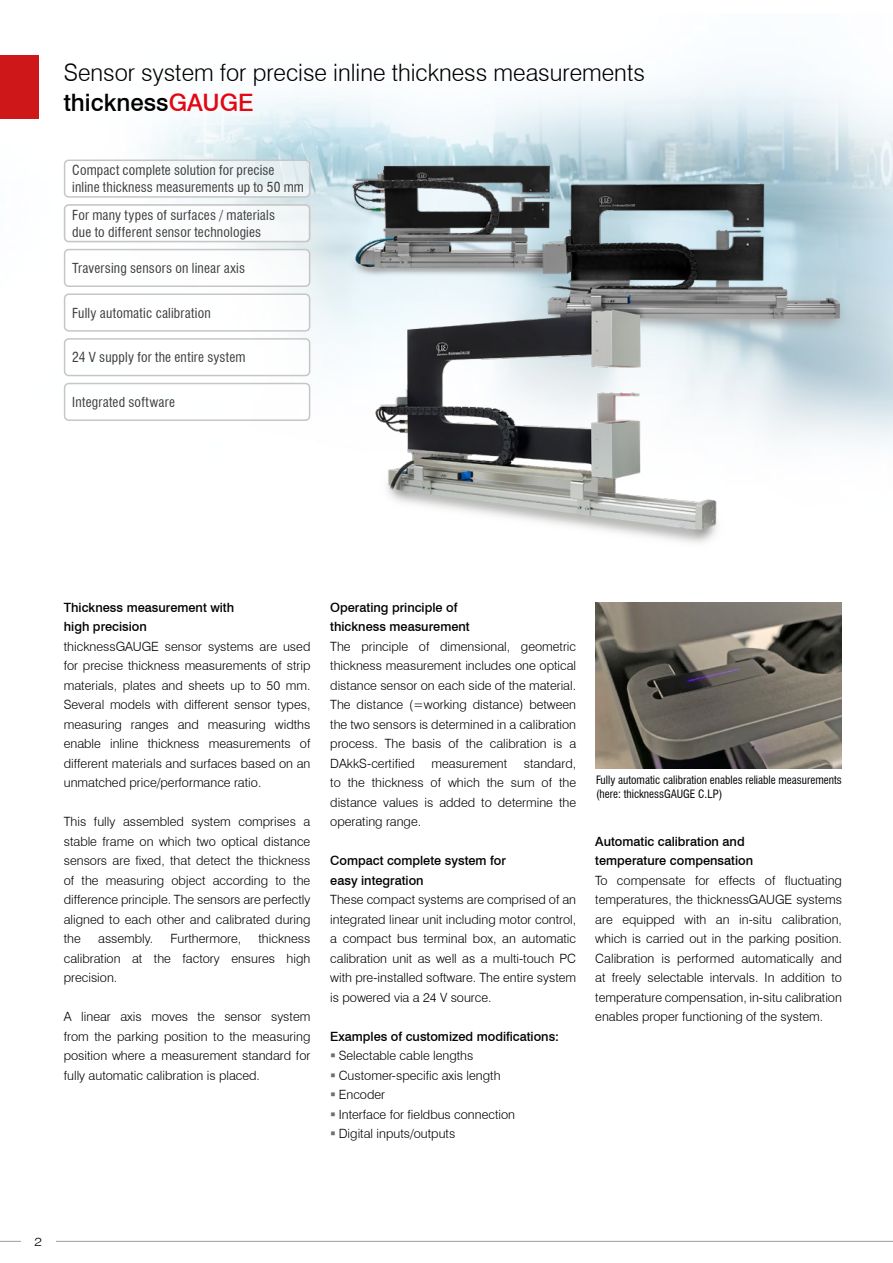
<style>
.page{position:relative;width:893px;height:1263px;background:#fff}
.page>*{position:absolute;margin:0;border:0;box-sizing:border-box;transform-origin:0 0}
.t1{font:300 24px/30px "Swiss 721 BT";color:#000}
.t2{font:condensed 13.5px/16.5px "Swiss 721 BT";letter-spacing:.015em;color:#3c3c3b}
.t3{font:300 12.75px/19.5px "Swiss 721 BT";color:#000;text-align:justify}
.t4{font:500 12.75px/19.5px "Swiss 721 BT";color:#000}
.t5{font:300 12px "Swiss 721 BT";color:#000;scale:1.18 1}
.t6{font:condensed 11.25px/14.2px "Swiss 721 BT";color:#000}
.s1{font-weight:500}
.s2{font-weight:500;color:#e30613}
</style>
<div class="page">
<img style="left:38px;top:55px;width:855px;height:389px">
<div style="left:0;top:55px;width:38px;height:64px;background:#cd1719"></div>
<hr style="left:0;top:1241px;width:893px;height:1px;background:#9d9d9c">
<div style="left:21px;top:1220px;width:34px;height:43px;background:#fff"></div>
<div style="left:65px;top:160px;width:245px;height:37px;background:linear-gradient(to right,#fff,#e7f0f2);border-radius:4px"></div>
<div style="left:64px;top:160px;width:246px;height:38px;border:2px solid #c6c6c6;border-radius:4px"></div>
<div style="left:65px;top:205px;width:245px;height:37px;background:#fff;border-radius:4px"></div>
<div style="left:64px;top:204px;width:246px;height:38px;border:2px solid #c6c6c6;border-radius:4px"></div>
<div style="left:65px;top:250px;width:245px;height:36px;background:#fff;border-radius:4px"></div>
<div style="left:64px;top:249px;width:246px;height:38px;border:2px solid #c6c6c6;border-radius:4px"></div>
<div style="left:65px;top:294px;width:245px;height:37px;background:#fff;border-radius:4px"></div>
<div style="left:64px;top:293px;width:246px;height:39px;border:2px solid #c6c6c6;border-radius:4px"></div>
<div style="left:65px;top:339px;width:245px;height:36px;background:#fff;border-radius:4px"></div>
<div style="left:64px;top:338px;width:246px;height:38px;border:2px solid #c6c6c6;border-radius:4px"></div>
<div style="left:65px;top:383px;width:245px;height:37px;background:#fff;border-radius:4px"></div>
<div style="left:64px;top:383px;width:246px;height:38px;border:2px solid #c6c6c6;border-radius:4px"></div>
<img style="left:596px;top:603px;width:246px;height:165px">
<img style="left:330px;top:117px;width:542px;height:426px">
<h1 class="t1" style="left:64px;top:58px;width:583px">Sensor system for precise inline thickness measurements <span class="s1">thickness</span><span class="s2">GAUGE</span></h1>
<p class="t2" style="left:72px;top:162px;width:233px">Compact complete solution for precise inline thickness measurements up to 50 mm</p>
<p class="t2" style="left:72px;top:207px;width:204px">For many types of surfaces / materials due to different sensor technologies</p>
<p class="t2" style="left:72px;top:260px;width:174px">Traversing sensors on linear axis</p>
<p class="t2" style="left:72px;top:304px;width:140px">Fully automatic calibration</p>
<p class="t2" style="left:72px;top:349px;width:175px">24 V supply for the entire system</p>
<p class="t2" style="left:72px;top:393px;width:104px">Integrated software</p>
<p class="t4" style="left:64px;top:597px;width:172px">Thickness measurement with high precision</p>
<p class="t3" style="left:64px;top:636px;width:248px">thicknessGAUGE sensor systems are used for precise thickness measurements of strip materials, plates and sheets up to 50 mm.<br>Several models with different sensor types, measuring ranges and measuring widths enable inline thickness measurements of different materials and surfaces based on an unmatched price/performance ratio.</p>
<p class="t3" style="left:64px;top:812px;width:248px">This fully assembled system comprises a stable frame on which two optical distance sensors are fixed, that detect the thickness of the measuring object according to the difference principle. The sensors are perfectly aligned to each other and calibrated during the</p>
<p class="t3" style="left:64px;top:929px;width:248px;text-indent:195px">thickness calibration at the factory ensures high precision.</p>
<p class="t3" style="left:64px;top:1007px;width:248px">A linear axis moves the sensor system from the parking position to the measuring position where a measurement standard for fully automatic calibration is placed.</p>
<p class="t3" style="left:98px;top:929px;width:57px">assembly.</p>
<p class="t3" style="left:171px;top:929px;width:72px">Furthermore,</p>
<p class="t4" style="left:330px;top:597px;width:141px">Operating principle of thickness measurement</p>
<p class="t3" style="left:330px;top:636px;width:247px">The principle of dimensional, geometric thickness measurement includes one optical distance sensor on each side of the material.<br>The distance (=working distance) between the two sensors is determined in a calibration process. The basis of the calibration is a DAkkS-certified</p>
<p class="t3" style="left:330px;top:753px;width:247px;text-indent:194px">standard, to the thickness of which the sum of the distance values is added to determine the operating range.</p>
<p class="t4" style="left:330px;top:851px;width:177px">Compact complete system for easy integration</p>
<p class="t3" style="left:330px;top:890px;width:247px">These compact systems are comprised of an integrated linear unit including motor control, a compact bus terminal box, an automatic calibration unit as well as a multi-touch PC with pre-installed software. The entire system is powered via a 24 V source.</p>
<p class="t4" style="left:330px;top:1026px;width:230px">Examples of customized modifications:</p>
<p class="t3" style="left:339px;top:1046px;width:178px;text-align:left">Selectable cable lengths<br>Customer-specific axis length<br>Encoder<br>Interface for fieldbus connection<br>Digital inputs/outputs</p>
<p class="t3" style="left:431px;top:753px;width:77px">measurement</p>
<p class="t6" style="left:596px;top:773px;width:247px">Fully automatic calibration enables reliable measurements (here: thicknessGAUGE C.LP)</p>
<p class="t4" style="left:595px;top:831px;width:159px">Automatic calibration and temperature compensation</p>
<p class="t3" style="left:595px;top:870px;width:248px">To compensate for effects of fluctuating temperatures, the thicknessGAUGE systems are equipped with an in-situ calibration, which is carried out in the parking position.<br>Calibration is performed automatically and at freely selectable intervals. In addition to temperature compensation, in-situ calibration enables proper functioning of the system.</p>
<p class="t5" style="left:35px;top:1235px;width:8px">2</p>
</div>
